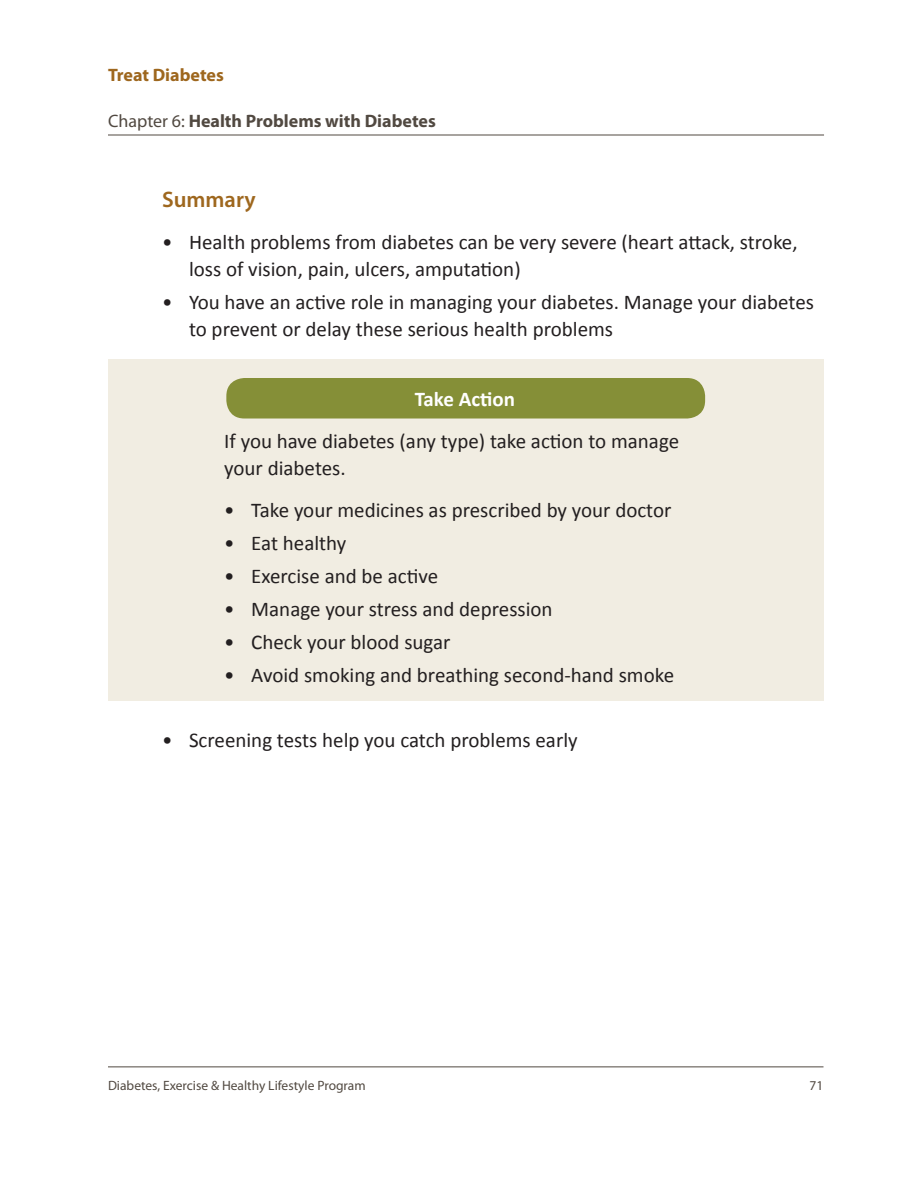
<style>
.page{position:relative;width:918px;height:1188px;background:#fff}
.page>*{position:absolute;margin:0;border:0;box-sizing:border-box;transform-origin:0 0}
.t1{font:600 22.5px "Myriad Pro";color:#9e671e}
.t2{font:21px/27px "Calibri";color:#231f20}
.t3{font:700 21px "Calibri";color:#fff}
.t4{font:700 18px "Myriad Pro";color:#514941}
.t5{font:700 18px "Myriad Pro";color:#9e671e}
.t6{font:13.5px "Myriad Pro";color:#514941}
.s1{font-weight:400}
</style>
<div class="page">
<hr style="left:108px;top:135px;width:716px;height:1px;background:#514940">
<hr style="left:108px;top:1066px;width:716px;height:1px;background:#514940">
<div style="left:108px;top:359px;width:716px;height:342px;background:#f1ede2"></div>
<div style="left:226px;top:378px;width:479px;height:41px;background:#858f37;border-radius:18px"></div>
<p class="t5" style="left:108px;top:68px;width:117px">Treat Diabetes</p>
<p class="t4" style="left:108px;top:114px;width:329px"><span class="s1">Chapter 6:</span> Health Problems with Diabetes</p>
<p class="t1" style="left:162px;top:191px;width:95px">Summary</p>
<p class="t2" style="left:189px;top:227px;width:610px;text-indent:-27px">• Health problems from diabetes can be very severe (heart attack, stroke, loss of vision, pain, ulcers, amputation)</p>
<p class="t2" style="left:189px;top:287px;width:627px;text-indent:-27px">• You have an active role in managing your diabetes. Manage your diabetes to prevent or delay these serious health problems</p>
<p class="t3" style="left:415px;top:386px;width:102px">Take Action</p>
<p class="t2" style="left:224px;top:427px;width:456px">If you have diabetes (any type) take action to manage your diabetes.</p>
<p class="t2" style="left:224px;top:498px;width:449px">• Take your medicines as prescribed by your doctor</p>
<p class="t2" style="left:224px;top:531px;width:124px">• Eat healthy</p>
<p class="t2" style="left:224px;top:562px;width:215px">• Exercise and be active</p>
<p class="t2" style="left:224px;top:597px;width:330px">• Manage your stress and depression</p>
<p class="t2" style="left:224px;top:630px;width:228px">• Check your blood sugar</p>
<p class="t2" style="left:224px;top:663px;width:451px">• Avoid smoking and breathing second-hand smoke</p>
<p class="t2" style="left:162px;top:728px;width:417px">• Screening tests help you catch problems early</p>
<p class="t6" style="left:108px;top:1080px;width:259px">Diabetes, Exercise &amp; Healthy Lifestyle Program</p>
<p class="t6" style="left:810px;top:1080px;width:15px">71</p>
</div>
